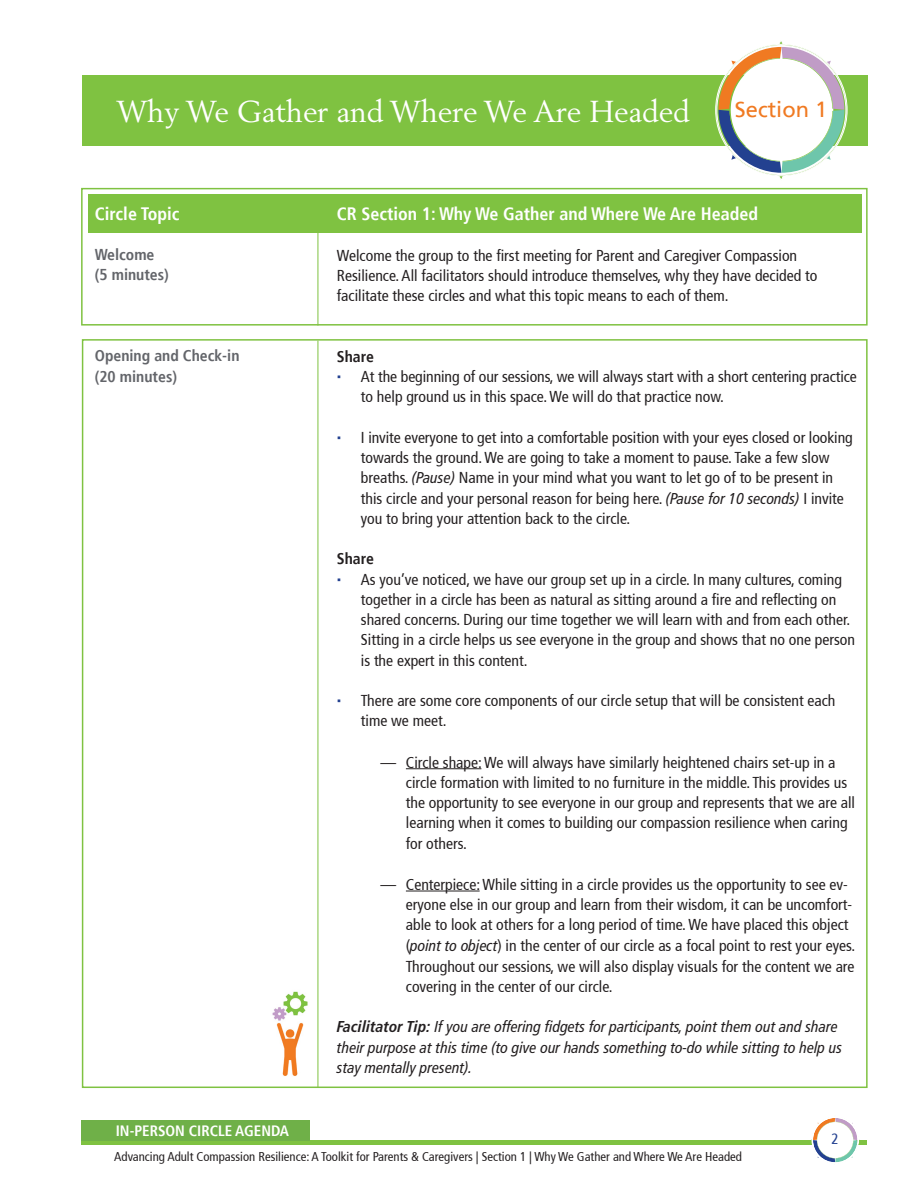
<style>
.page{position:relative;width:918px;height:1188px;background:#fff}
.page>*{position:absolute;margin:0;border:0;box-sizing:border-box;transform-origin:0 0}
.t1{font:30px "Berling";letter-spacing:-.005em;color:#fff}
.t2{font:21.9px "Frutiger";color:#f07a22}
.t3{font:700 condensed 18px "Frutiger";color:#fff}
.t4{font:condensed 15.75px/20.2px "Frutiger";color:#231f20}
.t5{font:italic condensed 15.75px/20.2px "Frutiger LT Pro";color:#231f20}
.t6{font:700 condensed 15.75px "Frutiger";color:#63656a}
.t7{font:700 condensed 15.75px "Frutiger";color:#231f20}
.t8{font:700 condensed 15px "Frutiger";color:#fff}
.t9{font:condensed 15px "Frutiger";color:#234190}
.t10{font:condensed 12.75px "Frutiger";color:#231f20}
.s1{font-family:"Maurea Jci Lf ML";font-weight:500;font-stretch:normal;color:#234190}
.s2{font-family:"Frutiger LT Pro";font-style:italic}
.s3{font-weight:700}
</style>
<div class="page">
<img style="left:272px;top:991px;width:36px;height:85px">
<div style="left:82px;top:75px;width:786px;height:71px;background:#7fc241"></div>
<svg style="left:715px;top:41px;width:133px;height:138px"></svg>
<div style="left:81px;top:188px;width:787px;height:138px;border:2px solid #7fc241"></div>
<hr style="left:318px;top:205px;width:1px;height:121px;background:#7fc241">
<div style="left:88px;top:194px;width:774px;height:38px;background:#7fc241"></div>
<hr style="left:406px;top:768px;width:75px;height:1px;background:#231f20">
<hr style="left:406px;top:891px;width:74px;height:1px;background:#231f20">
<hr style="left:318px;top:341px;width:1px;height:747px;background:#7fc241">
<hr style="left:82px;top:1140px;width:785px;height:4px;background:#7fc241">
<svg style="left:810px;top:1118px;width:50px;height:44px"></svg>
<div style="left:81px;top:1120px;width:229px;height:20px;background:#6fb048"></div>
<p class="t1" style="left:116px;top:93px;width:575px">Why We Gather and Where We Are Headed</p>
<p class="t2" style="left:735px;top:99px;width:94px">Section 1</p>
<p class="t3" style="left:95px;top:206px;width:86px">Circle Topic</p>
<p class="t3" style="left:337px;top:206px;width:423px">CR Section 1: Why We Gather and Where We Are Headed</p>
<p class="t4" style="left:337px;top:246px;width:462px">Welcome the group to the first meeting for Parent and Caregiver Compassion</p>
<p class="t4" style="left:337px;top:266px;width:482px">Resilience. All facilitators should introduce themselves, why they have decided to</p>
<p class="t4" style="left:337px;top:287px;width:393px">facilitate these circles and what this topic means to each of them.</p>
<p class="t6" style="left:95px;top:247px;width:61px">Welcome</p>
<p class="t6" style="left:95px;top:268px;width:76px">(5 minutes)</p>
<p class="t6" style="left:95px;top:349px;width:146px">Opening and Check-in</p>
<p class="t6" style="left:95px;top:370px;width:84px">(20 minutes)</p>
<p class="t8" style="left:116px;top:1124px;width:175px">IN-PERSON CIRCLE AGENDA</p>
<p class="t7" style="left:337px;top:349px;width:39px">Share</p>
<p class="t4" style="left:361px;top:368px;width:497px;text-indent:-24px"><span class="s1">•</span> At the beginning of our sessions, we will always start with a short centering practice to help ground us in this space. We will do that practice now.</p>
<p class="t4" style="left:361px;top:428px;width:493px;text-indent:-24px"><span class="s1">•</span> I invite everyone to get into a comfortable position with your eyes closed or looking towards the ground. We are going to take a moment to pause. Take a few slow breaths. <span class="s2">(Pause)</span> Name in your mind what you want to let go of to be present in this circle and your personal reason for being here. <span class="s2">(Pause for 10 seconds)</span> I invite you to bring your attention back to the circle.</p>
<p class="t7" style="left:337px;top:552px;width:39px">Share</p>
<p class="t4" style="left:361px;top:570px;width:496px;text-indent:-24px"><span class="s1">•</span> As you’ve noticed, we have our group set up in a circle. In many cultures, coming together in a circle has been as natural as sitting around a fire and reflecting on shared concerns. During our time together we will learn with and from each other.<br>Sitting in a circle helps us see everyone in the group and shows that no one person is the expert in this content.</p>
<p class="t4" style="left:361px;top:692px;width:476px;text-indent:-24px"><span class="s1">•</span> There are some core components of our circle setup that will be consistent each time we meet.</p>
<p class="t4" style="left:406px;top:753px;width:451px;text-indent:-26px">— Circle shape: We will always have similarly heightened chairs set-up in a circle formation with limited to no furniture in the middle. This provides us the opportunity to see everyone in our group and represents that we are all learning when it comes to building our compassion resilience when caring for others.</p>
<p class="t4" style="left:406px;top:875px;width:451px;text-indent:-25px">— Centerpiece: While sitting in a circle provides us the opportunity to see ev&shy;eryone else in our group and learn from their wisdom, it can be uncomfort&shy;able to look at others for a long period of time. We have placed this object (<span class="s2">point to object</span>) in the center of our circle as a focal point to rest your eyes.<br>Throughout our sessions, we will also display visuals for the content we are covering in the center of our circle.</p>
<p class="t5" style="left:337px;top:1017px;width:507px"><span class="s3">Facilitator Tip:</span> If you are offering fidgets for participants, point them out and share their purpose at this time (to give our hands something to-do while sitting to help us stay mentally present).</p>
<p class="t9" style="left:832px;top:1132px;width:9px">2</p>
<p class="t10" style="left:114px;top:1151px;width:629px">Advancing Adult Compassion Resilience: A Toolkit for Parents &amp; Caregivers | Section 1 | Why We Gather and Where We Are Headed</p>
</div>
